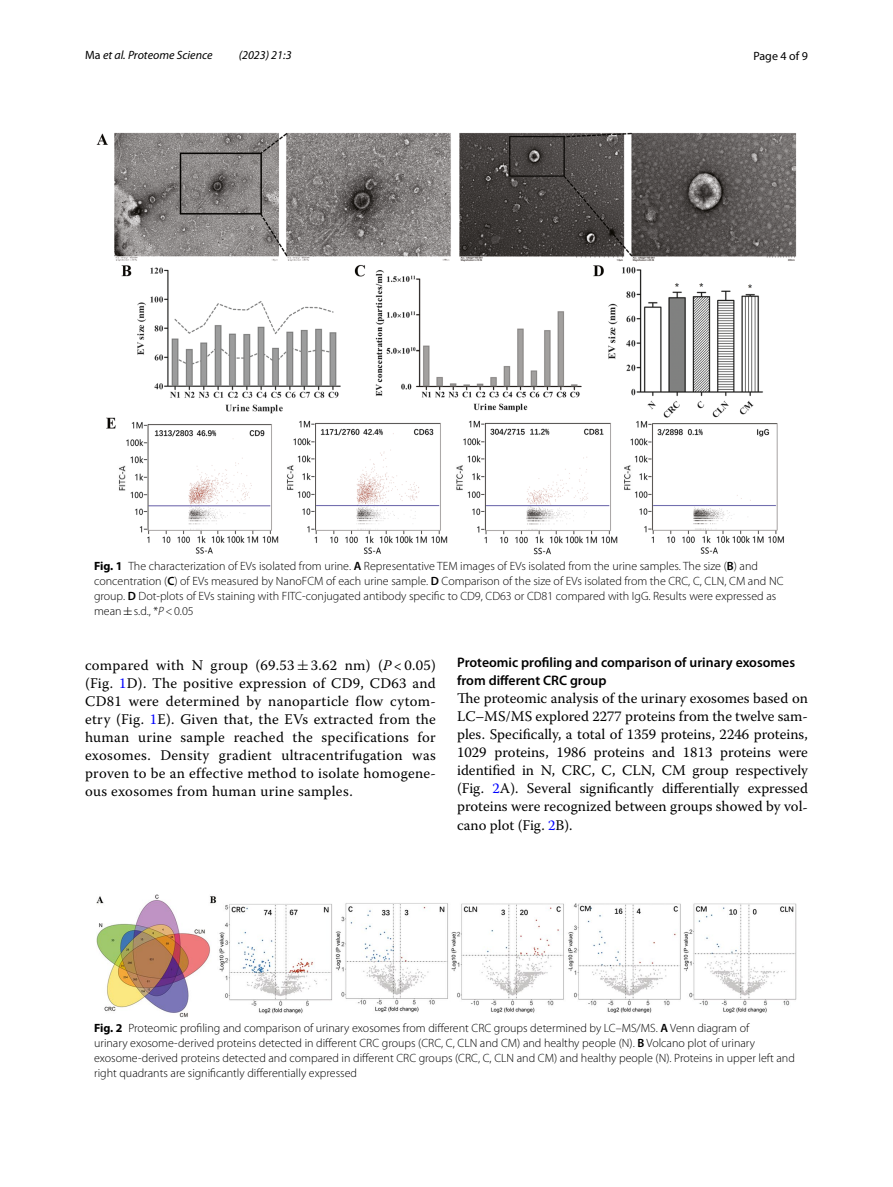
<style>
.page{position:relative;width:893px;height:1187px;background:#fff}
.page>*{position:absolute;margin:0;border:0;box-sizing:border-box;transform-origin:0 0}
.t1{font:14.7px/18px "Warnock Pro";letter-spacing:.01em;color:#000;text-align:justify}
.t2{font:600 13.8px/18px "Myriad Pro";color:#000}
.t3{font:300 12px/15px "Myriad Pro";color:#000}
.t4{font:italic 12px "Myriad Pro";color:#000}
.t5{font:12px "Myriad Pro";color:#000}
.s1{font-style:normal}
.s2{font-weight:700}
.s3{font-weight:600}
.s4{font-family:"MTSY";font-weight:400}
.s5{font-style:italic}
.s6{font-family:"MTSY"}
.s7{color:#00f}
</style>
<div class="page">
<img style="left:96px;top:133px;width:701px;height:421px">
<img style="left:96px;top:894px;width:701px;height:122px">
<p class="t4" style="left:85px;top:48px;width:129px"><span class="s1">Ma</span> et al. Proteome Science</p>
<p class="t4" style="left:239px;top:48px;width:54px">(2023) 21:3</p>
<p class="t5" style="left:753px;top:48px;width:56px">Page 4 of 9</p>
<p class="t3" style="left:94px;top:558px;width:691px"><span class="s2">Fig. 1</span> The characterization of EVs isolated from urine. <span class="s3">A</span> Representative TEM images of EVs isolated from the urine samples. The size (<span class="s3">B</span>) and concentration (<span class="s3">C</span>) of EVs measured by NanoFCM of each urine sample. <span class="s3">D</span> Comparison of the size of EVs isolated from the CRC, C, CLN, CM and NC group. <span class="s3">D</span> Dot-plots of EVs staining with FITC-conjugated antibody specific to CD9, CD63 or CD81 compared with IgG. Results were expressed as mean<span class="s4">±</span>s.d., *<span class="s5">P</span>&lt;0.05</p>
<p class="t1" style="left:85px;top:655px;width:352px">compared with N group (69.53 <span class="s6">±</span> 3.62 nm) (<span class="s5">P</span> &lt; 0.05) (Fig. <span class="s7">1</span>D). The positive expression of CD9, CD63 and CD81 were determined by nanoparticle flow cytom&shy;etry (Fig. <span class="s7">1</span>E). Given that, the EVs extracted from the human urine sample reached the specifications for exosomes. Density gradient ultracentrifugation was proven to be an effective method to isolate homogene&shy;ous exosomes from human urine samples.</p>
<p class="t2" style="left:457px;top:653px;width:340px">Proteomic profiling and comparison of urinary exosomes from different CRC group</p>
<p class="t1" style="left:457px;top:689px;width:352px">The proteomic analysis of the urinary exosomes based on LC–MS/MS explored 2277 proteins from the twelve sam&shy;ples. Specifically, a total of 1359 proteins, 2246 proteins, 1029 proteins, 1986 proteins and 1813 proteins were identified in N, CRC, C, CLN, CM group respectively (Fig. <span class="s7">2</span>A). Several significantly differentially expressed proteins were recognized between groups showed by vol&shy;cano plot (Fig. <span class="s7">2</span>B).</p>
<p class="t3" style="left:94px;top:1020px;width:702px"><span class="s2">Fig. 2</span> Proteomic profiling and comparison of urinary exosomes from different CRC groups determined by LC–MS/MS. <span class="s3">A</span> Venn diagram of<br>urinary exosome-derived proteins detected in different CRC groups (CRC, C, CLN and CM) and healthy people (N). <span class="s3">B</span> Volcano plot of urinary exosome-derived proteins detected and compared in different CRC groups (CRC, C, CLN and CM) and healthy people (N). Proteins in upper left and right quadrants are significantly differentially expressed</p>
</div>
